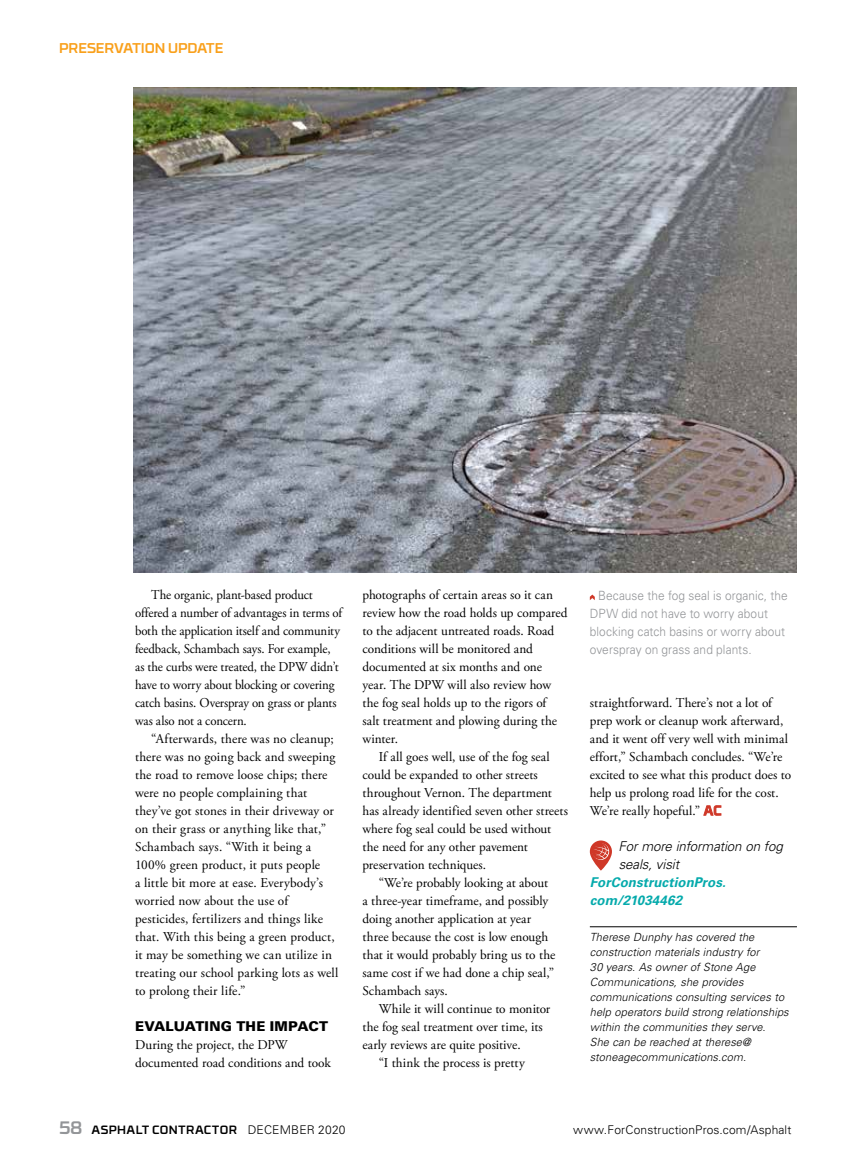
<style>
.page{position:relative;width:851px;height:1161px;background:#fff}
.page>*{position:absolute;margin:0;border:0;box-sizing:border-box;transform-origin:0 0}
.t1{font:500 14.1px "RB No 3.1";letter-spacing:-.01em;color:#f9a01b}
.t2{font:13.5px/18px "Adobe Garamond Pro";color:#000}
.t3{font:13.5px/18px "Adobe Garamond Pro";color:#000;scale:.95 1}
.t4{font:italic 300 13.5px/18px "Univers LT Std";color:#000}
.t5{font:italic 700 13.5px/18px "Univers LT Std";color:#05aaac}
.t6{font:900 13.5px "Univers LT Std";letter-spacing:.015em;color:#000}
.t7{font:300 12.75px/18px "Univers LT Std";letter-spacing:.01em;color:#939598;scale:.93 1}
.t8{font:300 12px "Univers LT Std";letter-spacing:.01em;color:#000}
.t9{font:500 12px "RB No 3.1";letter-spacing:.03em;color:#000}
.t10{font:italic 300 11.25px/15px "Univers LT Std";letter-spacing:.01em;color:#000}
.s1{font-size:18px;color:#939598}
.s2{font-family:"Univers LT Std";font-weight:300}
</style>
<div class="page">
<hr style="left:590px;top:926px;width:206px;height:1px;background:#000">
<svg style="left:703px;top:805px;width:18px;height:11px"></svg>
<svg style="left:590px;top:841px;width:22px;height:30px"></svg>
<img style="left:134px;top:88px;width:662px;height:485px">
<svg style="left:590px;top:595px;width:4px;height:5px"></svg>
<p class="t1" style="left:59px;top:37px;width:166px">PRESERVATION UPDATE</p>
<p class="t3" style="left:135px;top:587px;width:219px;text-indent:16px">The organic, plant-based product offered a number of advantages in terms of both the application itself and community feedback, Schambach says. For example, as the curbs were treated, the DPW didn’t have to worry about blocking or covering catch basins. Overspray on grass or plants was also not a concern.</p>
<p class="t2" style="left:135px;top:731px;width:205px;text-indent:16px">“Afterwards, there was no cleanup; there was no going back and sweeping the road to remove loose chips; there were no people complaining that they’ve got stones in their driveway or on their grass or anything like that,” Schambach says. “With it being a 100% green product, it puts people<br>a little bit more at ease. Everybody’s worried now about the use of pesticides, fertilizers and things like that. With this being a green product, it may be something we can utilize in treating our school parking lots as well to prolong their life.”</p>
<p class="t6" style="left:135px;top:1018px;width:195px">EVALUATING THE IMPACT</p>
<p class="t2" style="left:135px;top:1037px;width:197px">During the project, the DPW documented road conditions and took</p>
<p class="t2" style="left:362px;top:587px;width:207px">photographs of certain areas so it can review how the road holds up compared to the adjacent untreated roads. Road conditions will be monitored and documented at six months and one year. The DPW will also review how the fog seal holds up to the rigors of<br>salt treatment and plowing during the winter.</p>
<p class="t2" style="left:362px;top:749px;width:207px;text-indent:16px">If all goes well, use of the fog seal could be expanded to other streets throughout Vernon. The department has already identified seven other streets where fog seal could be used without the need for any other pavement preservation techniques.</p>
<p class="t2" style="left:362px;top:875px;width:194px;text-indent:16px">“We’re probably looking at about a three-year timeframe, and possibly doing another application at year three because the cost is low enough that it would probably bring us to the same cost if we had done a chip seal,”<br>Schambach says.</p>
<p class="t2" style="left:378px;top:1000px;width:173px">While it will continue to monitor</p>
<p class="t2" style="left:362px;top:1018px;width:182px">the fog seal treatment over time, its</p>
<p class="t2" style="left:362px;top:1036px;width:160px">early reviews are quite positive.</p>
<p class="t2" style="left:378px;top:1054px;width:148px">“I think the process is pretty</p>
<p class="t7" style="left:590px;top:587px;width:214px;text-indent:8px">Because the fog seal is organic, the DPW did not have to worry about blocking catch basins or worry about overspray on grass and plants.</p>
<p class="t2" style="left:590px;top:695px;width:203px">straightforward. There’s not a lot of prep work or cleanup work afterward, and it went off very well with minimal effort,” Schambach concludes. “We’re excited to see what this product does to help us prolong road life for the cost.<br>We’re really hopeful.”</p>
<p class="t4" style="left:618px;top:838px;width:169px">Formore information on fog seals,visit</p>
<p class="t5" style="left:590px;top:874px;width:141px">ForConstructionPros. com/21034462</p>
<p class="t10" style="left:590px;top:929px;width:200px">Therese Dunphy has covered the construction materials industry for<br>30 years. As owner of Stone Age Communications, she provides communications consulting services to help operators build strong relationships within the communities they serve.<br>She can be reached at therese@ stoneagecommunications.com.</p>
<p class="t9" style="left:59px;top:1120px;width:288px"><span class="s1">58</span> ASPHALT CONTRACTOR <span class="s2">DECEMBER 2020</span></p>
<p class="t8" style="left:573px;top:1123px;width:220px">www.ForConstructionPros.com/Asphalt</p>
</div>
